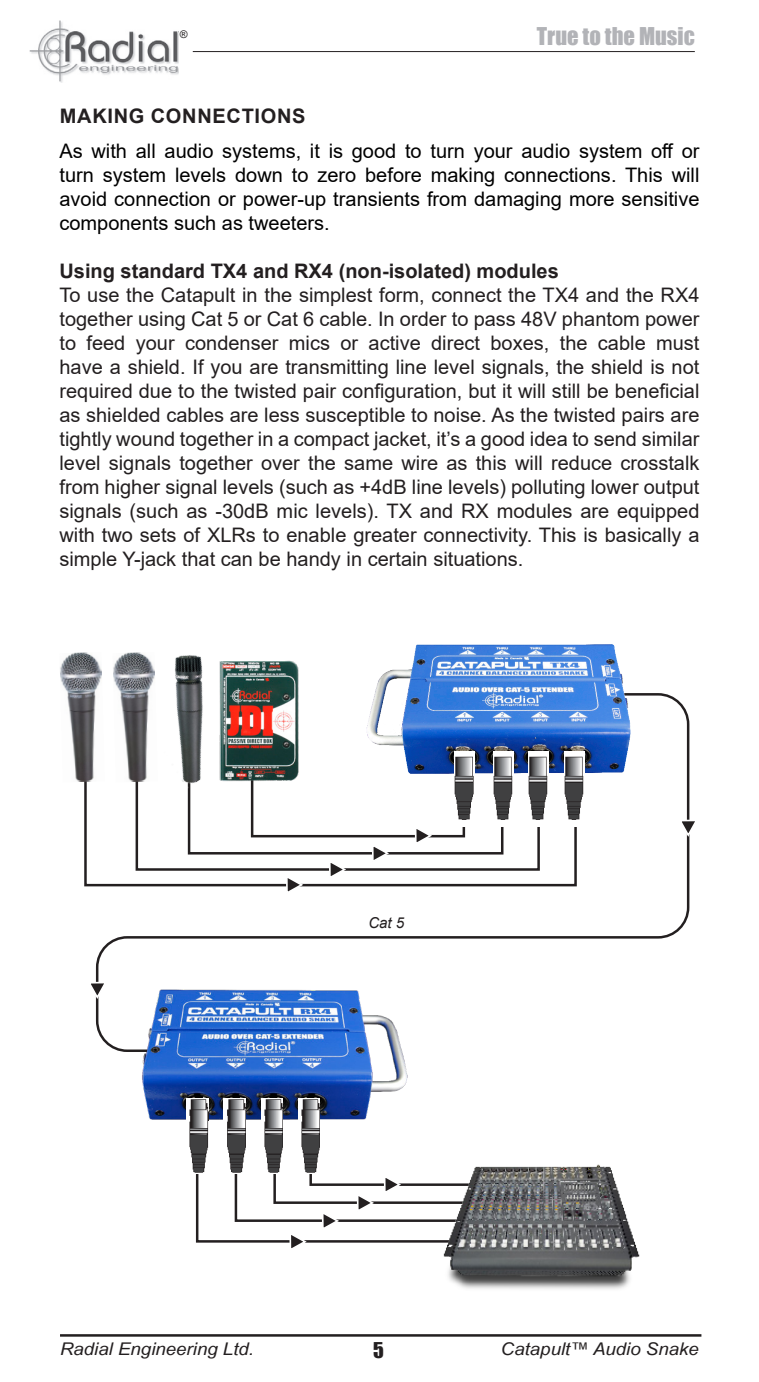
<style>
.page{position:relative;width:759px;height:1382px;background:#fff}
.page>*{position:absolute;margin:0;border:0;box-sizing:border-box;transform-origin:0 0}
.t1{font:22.5px "Impact";color:#b2b3b7}
.Body_Text{font:20px/24px "Arial";color:#231f20;text-align:justify}
.Body_Text-2{font:20px/24px "Arial";color:#000;text-align:justify}
.Header_2{font:700 20px "Arial";color:#231f20}
.Header_1{font:700 20px "Arial";letter-spacing:.035em;color:#231f20}
.t2{font:20px "Impact";color:#231f20}
.t3{font:italic 17.5px "Arial Narrow";color:#231f20;scale:1.3 1}
.t4{font:italic 15px "Arial";color:#231f20}
.t5{font:italic 10.5px "Arial";color:#231f20}
</style>
<div class="page">
<hr style="left:60px;top:1334px;width:641px;height:3px;background:#231f20">
<img style="left:29px;top:21px;width:149px;height:61px">
<hr style="left:193px;top:51px;width:501px;height:1px;background:#231f20">
<svg style="left:95px;top:693px;width:595px;height:359px"></svg>
<img style="left:364px;top:644px;width:271px;height:137px">
<svg style="left:84px;top:770px;width:494px;height:118px"></svg>
<img style="left:443px;top:1164px;width:197px;height:125px">
<img style="left:112px;top:657px;width:8px;height:125px">
<img style="left:60px;top:652px;width:45px;height:130px">
<img style="left:120px;top:652px;width:66px;height:140px">
<svg style="left:677px;top:818px;width:18px;height:20px"></svg>
<svg style="left:91px;top:980px;width:17px;height:21px"></svg>
<svg style="left:134px;top:770px;width:407px;height:125px"></svg>
<img style="left:454px;top:751px;width:20px;height:75px">
<img style="left:493px;top:751px;width:20px;height:75px">
<img style="left:528px;top:751px;width:20px;height:75px">
<img style="left:564px;top:751px;width:20px;height:75px">
<img style="left:186px;top:655px;width:145px;height:155px">
<img style="left:139px;top:986px;width:270px;height:144px">
<img style="left:186px;top:1098px;width:22px;height:75px">
<img style="left:224px;top:1098px;width:21px;height:61px">
<img style="left:261px;top:1098px;width:22px;height:61px">
<img style="left:298px;top:1098px;width:21px;height:61px">
<svg style="left:195px;top:1159px;width:331px;height:93px"></svg>
<p class="t5" style="left:179px;top:27px;width:9px">®</p>
<p class="t1" style="left:536px;top:19px;width:159px">True to the Music</p>
<p class="Header_1" style="left:60px;top:101px;width:247px">MAKING CONNECTIONS</p>
<p class="Body_Text-2" style="left:59px;top:139px;width:641px">As with all audio systems, it is good to turn your audio system off or turn system levels down to zero before making connections. This will avoid connection or power-up transients from damaging more sensitive components such as tweeters.</p>
<p class="Header_2" style="left:59px;top:257px;width:500px">Using standard TX4 and RX4 (non-isolated) modules</p>
<p class="Body_Text" style="left:59px;top:283px;width:641px">To use the Catapult in the simplest form, connect the TX4 and the RX4 together using Cat 5 or Cat 6 cable. In order to pass 48V phantom power to feed your condenser mics or active direct boxes, the cable must have a shield. If you are transmitting line level signals, the shield is not required due to the twisted pair configuration, but it will still be beneficial as shielded cables are less susceptible to noise. As the twisted pairs are tightly wound together in a compact jacket, it’s a good idea to send similar level signals together over the same wire as this will reduce crosstalk from higher signal levels (such as +4dB line levels) polluting lower output signals (such as -30dB mic levels). TX and RX modules are equipped with two sets of XLRs to enable greater connectivity. This is basically a simple Y-jack that can be handy in certain situations.</p>
<p class="t4" style="left:368px;top:913px;width:37px">Cat 5</p>
<p class="t2" style="left:373px;top:1335px;width:12px">5</p>
<p class="t3" style="left:60px;top:1336px;width:151px">Radial Engineering Ltd.</p>
<p class="t3" style="left:500px;top:1337px;width:154px">Catapult™ Audio Snake</p>
</div>
